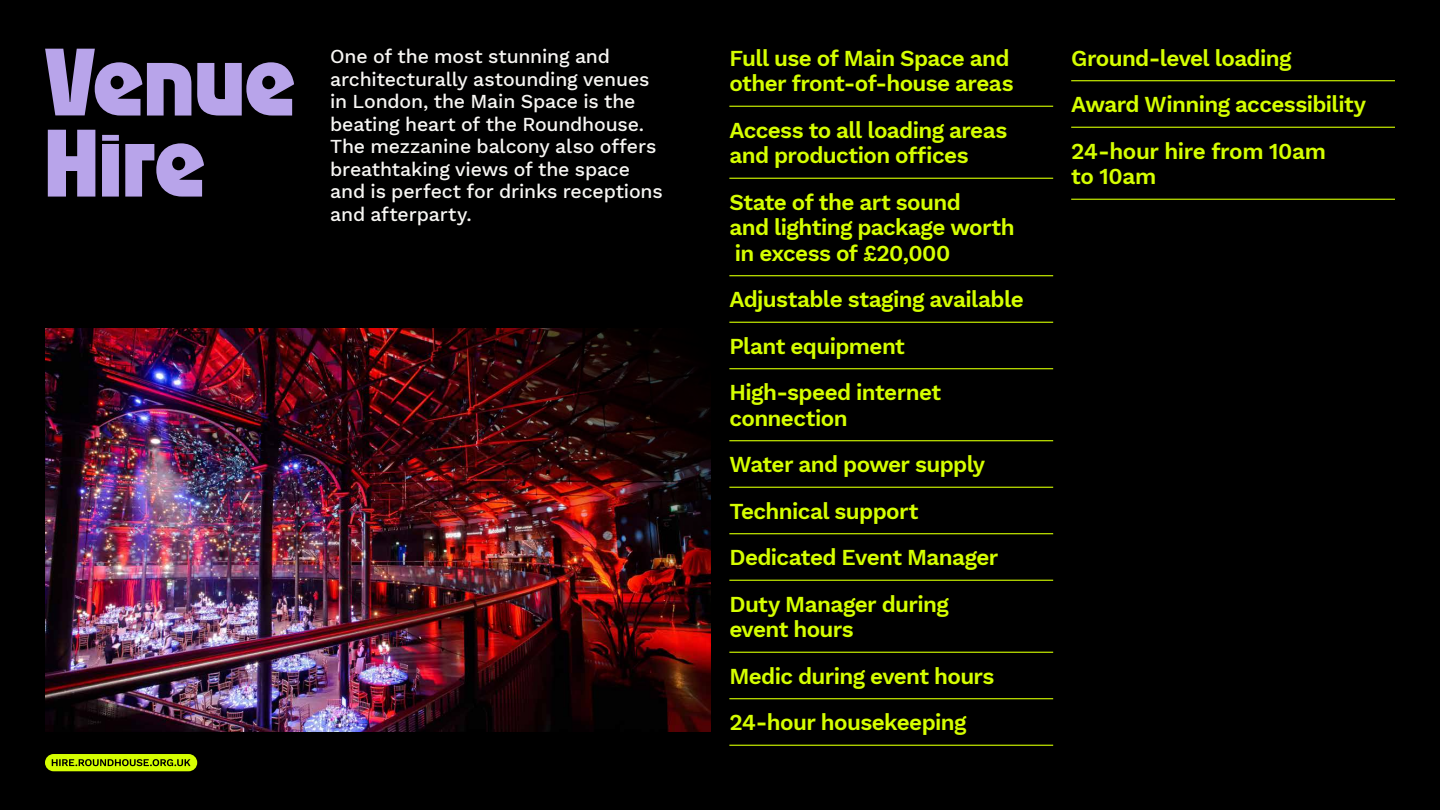
<style>
.page{position:relative;width:1440px;height:810px;background:#000}
.page>*{position:absolute;margin:0;border:0;box-sizing:border-box;transform-origin:0 0}
.t1{font:700 103.5px/81.1px "OZIK";letter-spacing:.005em;color:#b8a4ea}
.t2{font:600 22.5px/46.5px "Work Sans";letter-spacing:-.025em;color:#d5fe01}
.t3{font:500 19.5px/22.5px "Work Sans";letter-spacing:-.01em;color:#f7f6f3}
</style>
<div class="page">
<img style="left:45px;top:328px;width:266px;height:404px">
<hr style="left:729px;top:106px;width:324px;height:1px;background:#d5fe01">
<hr style="left:729px;top:178px;width:324px;height:1px;background:#d5fe01">
<hr style="left:729px;top:275px;width:324px;height:1px;background:#d5fe01">
<hr style="left:729px;top:322px;width:324px;height:1px;background:#d5fe01">
<hr style="left:729px;top:368px;width:324px;height:1px;background:#d5fe01">
<hr style="left:729px;top:440px;width:324px;height:1px;background:#d5fe01">
<hr style="left:729px;top:487px;width:324px;height:1px;background:#d5fe01">
<hr style="left:729px;top:533px;width:324px;height:1px;background:#d5fe01">
<hr style="left:729px;top:580px;width:324px;height:1px;background:#d5fe01">
<hr style="left:729px;top:652px;width:324px;height:1px;background:#d5fe01">
<hr style="left:729px;top:698px;width:324px;height:1px;background:#d5fe01">
<hr style="left:729px;top:745px;width:324px;height:1px;background:#d5fe01">
<hr style="left:1071px;top:80px;width:324px;height:1px;background:#d5fe01">
<hr style="left:1071px;top:127px;width:324px;height:1px;background:#d5fe01">
<hr style="left:1071px;top:199px;width:324px;height:1px;background:#d5fe01">
<img style="left:311px;top:328px;width:400px;height:404px">
<div style="left:45px;top:754px;width:152px;height:17px;background:#d5fe01;border-radius:9px"></div>
<svg style="left:52px;top:759px;width:139px;height:7px"></svg>
<h1 class="t1" style="left:45px;top:36px;width:252px">Venue<br>Hire</h1>
<p class="t3" style="left:330px;top:44px;width:334px">One of the most stunning and architecturally astounding venues in London, the Main Space is the beating heart of the Roundhouse.<br>The mezzanine balcony also offers breathtaking views of the space and is perfect for drinks receptions and afterparty.</p>
<p class="t2" style="left:729px;top:45px;width:286px;line-height:25.5px">Full use of Main Space and other front-of-house areas</p>
<p class="t2" style="left:729px;top:117px;width:280px;line-height:25.5px">Access to all loading areas and production offices</p>
<p class="t2" style="left:729px;top:189px;width:287px;line-height:25.5px">State of the art sound<br>and lighting package worth in excess of £20,000</p>
<p class="t2" style="left:729px;top:276px;width:296px">Adjustable staging available<br>Plant equipment<br>High-speed internet</p>
<p class="t2" style="left:729px;top:394px;width:271px">connection<br>Water and power supply<br>Technical support<br>Dedicated Event Manager<br>Duty Manager during</p>
<p class="t2" style="left:729px;top:606px;width:267px">event hours<br>Medic during event hours<br>24-hour housekeeping</p>
<p class="t2" style="left:1071px;top:34px;width:296px">Ground-level loading<br>Award Winning accessibility<br>24-hour hire from 10am</p>
<p class="t2" style="left:1071px;top:153px;width:87px">to 10am</p>
</div>
